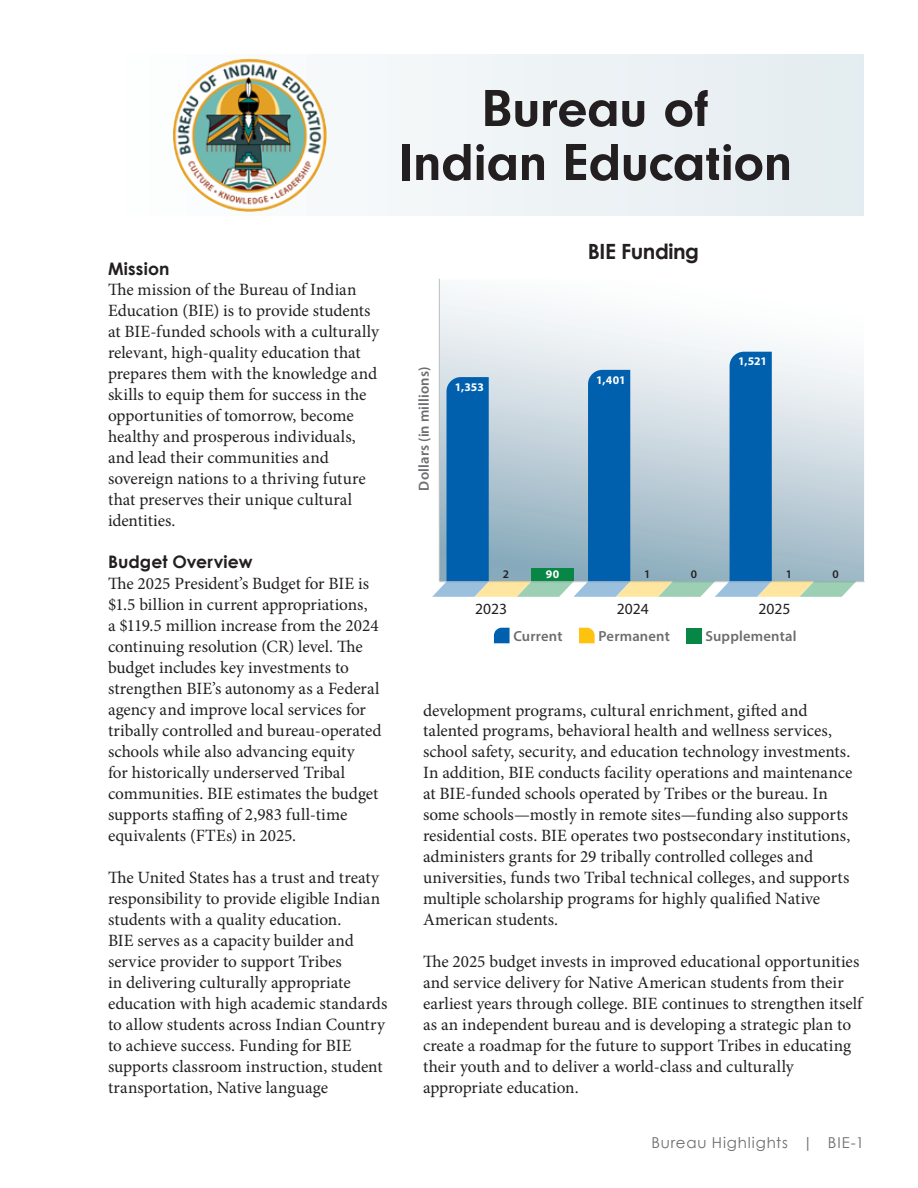
<style>
.page{position:relative;width:918px;height:1188px;background:#fff}
.page>*{position:absolute;margin:0;border:0;box-sizing:border-box;transform-origin:0 0}
.t1{font:700 54px/54px "Neuzeit Gro";letter-spacing:-.01em;color:#231f20;text-align:center}
.t2{font:700 21px "Century Gothic";letter-spacing:-.02em;color:#231f20}
.t3{font:17.25px/21px "Minion Pro";color:#231f20}
.t4{font:700 17.25px "Century Gothic";letter-spacing:.005em;color:#231f20}
.t5{font:15.6px "Myriad Pro";color:#231f20}
.t6{font:15px "Century Gothic";letter-spacing:.055em;color:#6c6d70}
.t7{font:600 14.7px "Myriad Pro";letter-spacing:.01em;color:#6c6d70}
.t8{font:700 11.7px "Myriad Pro";color:#fff}
.t9{font:600 11.7px "Myriad Pro";color:#231f20}
</style>
<div class="page">
<div style="left:108px;top:54px;width:756px;height:162px;background:linear-gradient(to right,#fefefe,#e3ecf0)"></div>
<img style="left:173px;top:58px;width:154px;height:154px;border-radius:77px">
<svg style="left:440px;top:291px;width:424px;height:290px"></svg>
<hr style="left:439px;top:279px;width:1px;height:303px;background:#bcbdc0">
<hr style="left:439px;top:581px;width:425px;height:1px;background:#bcbdc0">
<svg style="left:432px;top:352px;width:424px;height:245px;background:#8fb4cd"></svg>
<svg style="left:494px;top:628px;width:16px;height:15px"></svg>
<svg style="left:579px;top:628px;width:16px;height:15px"></svg>
<div style="left:686px;top:628px;width:16px;height:15px;background:#088646"></div>
<h1 class="t1" style="left:398px;top:82px;width:396px">Bureau of<br>Indian Education</h1>
<h2 class="t4" style="left:108px;top:255px;width:63px">Mission</h2>
<p class="t3" style="left:108px;top:280px;width:273px">The mission of the Bureau of Indian Education (BIE) is to provide students at BIE-funded schools with a culturally relevant, high-quality education that prepares them with the knowledge and skills to equip them for success in the opportunities of tomorrow, become healthy and prosperous individuals, and lead their communities and sovereign nations to a thriving future that preserves their unique cultural identities.</p>
<h2 class="t4" style="left:108px;top:549px;width:146px">Budget Overview</h2>
<p class="t3" style="left:108px;top:573px;width:275px">The 2025 President’s Budget for BIE is $1.5 billion in current appropriations,<br>a $119.5 million increase from the 2024 continuing resolution (CR) level. The budget includes key investments to strengthen BIE’s autonomy as a Federal agency and improve local services for tribally controlled and bureau-operated schools while also advancing equity<br>for historically underserved Tribal communities. BIE estimates the budget supports staffing of 2,983 full-time equivalents (FTEs) in 2025.</p>
<p class="t3" style="left:108px;top:867px;width:281px">The United States has a trust and treaty responsibility to provide eligible Indian students with a quality education.<br>BIE serves as a capacity builder and service provider to support Tribes<br>in delivering culturally appropriate education with high academic standards to allow students across Indian Country to achieve success. Funding for BIE supports classroom instruction, student transportation, Native language</p>
<p class="t2" style="left:588px;top:235px;width:113px">BIE Funding</p>
<p class="t7" style="left:415px;top:491px;width:125px;rotate:-90deg">Dollars (in millions)</p>
<p class="t8" style="left:455px;top:379px;width:31px">1,353</p>
<p class="t8" style="left:596px;top:372px;width:31px">1,401</p>
<p class="t8" style="left:738px;top:354px;width:30px">1,521</p>
<p class="t9" style="left:503px;top:566px;width:8px">2</p>
<p class="t8" style="left:546px;top:567px;width:15px">90</p>
<p class="t9" style="left:644px;top:566px;width:8px">1</p>
<p class="t9" style="left:691px;top:567px;width:8px">0</p>
<p class="t9" style="left:786px;top:566px;width:8px">1</p>
<p class="t9" style="left:832px;top:567px;width:8px">0</p>
<p class="t5" style="left:475px;top:599px;width:34px">2023</p>
<p class="t5" style="left:617px;top:599px;width:34px">2024</p>
<p class="t5" style="left:758px;top:599px;width:34px">2025</p>
<p class="t7" style="left:513px;top:626px;width:51px">Current</p>
<p class="t7" style="left:599px;top:626px;width:73px">Permanent</p>
<p class="t7" style="left:705px;top:626px;width:93px">Supplemental</p>
<p class="t3" style="left:423px;top:700px;width:431px">development programs, cultural enrichment, gifted and talented programs, behavioral health and wellness services, school safety, security, and education technology investments.<br>In addition, BIE conducts facility operations and maintenance at BIE-funded schools operated by Tribes or the bureau. In some schools—mostly in remote sites—funding also supports residential costs. BIE operates two postsecondary institutions, administers grants for 29 tribally controlled colleges and universities, funds two Tribal technical colleges, and supports multiple scholarship programs for highly qualified Native American students.</p>
<p class="t3" style="left:423px;top:952px;width:441px">The 2025 budget invests in improved educational opportunities and service delivery for Native American students from their earliest years through college. BIE continues to strengthen itself as an independent bureau and is developing a strategic plan to create a roadmap for the future to support Tribes in educating their youth and to deliver a world-class and culturally appropriate education.</p>
<p class="t6" style="left:651px;top:1132px;width:214px">Bureau Highlights | BIE-1</p>
</div>
